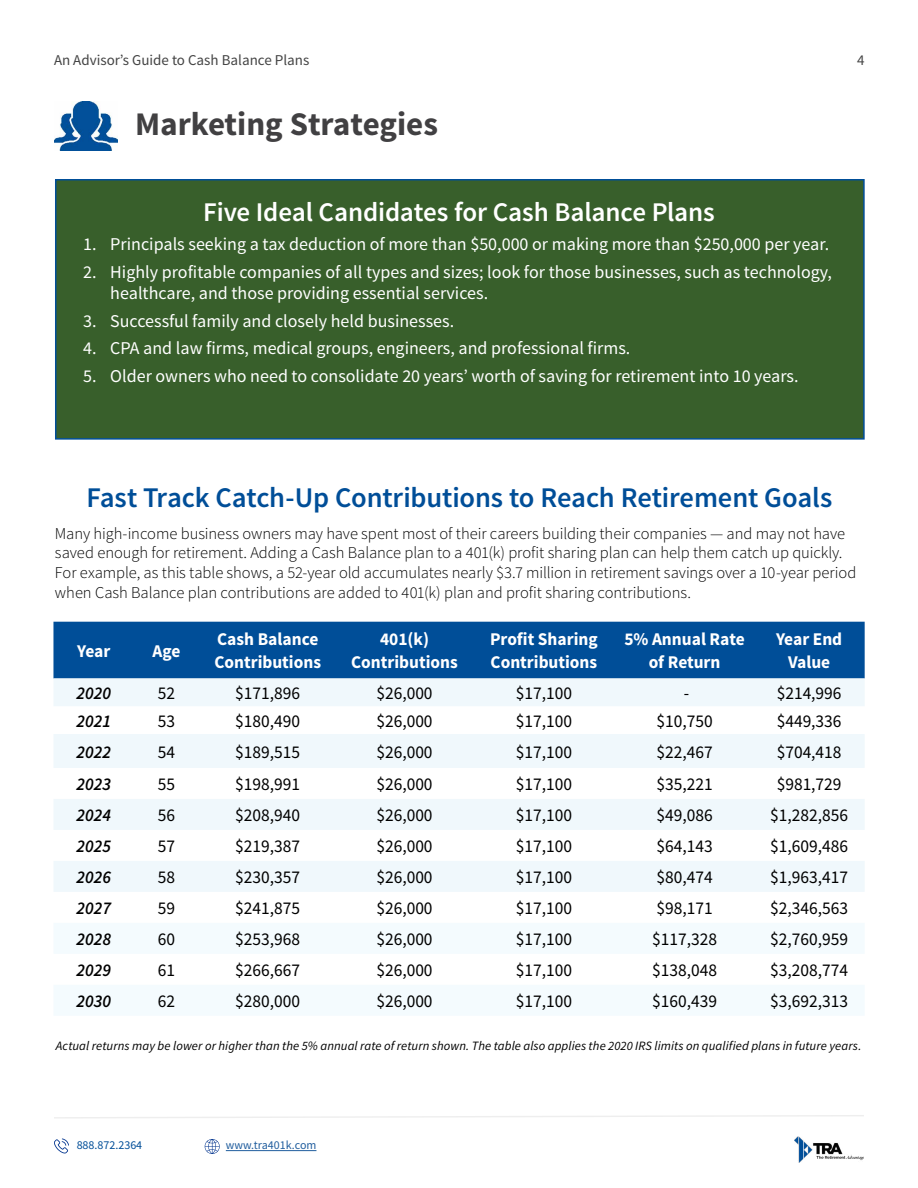
<style>
.page{position:relative;width:918px;height:1188px;background:#fff}
.page>*{position:absolute;margin:0;border:0;box-sizing:border-box;transform-origin:0 0}
.t1{font:700 33px "Source Sans Pro";color:#414042}
.t2{font:600 28.5px "Source Sans Pro";letter-spacing:-.005em;color:#004e98}
.t3{font:600 27px "Source Sans Pro";letter-spacing:-.005em;color:#fff}
.t4{font:18px "Source Sans Pro";color:#000}
.t5{font:18px/21px "Source Sans Pro";color:#fff}
.t6{font:700 18px/23.2px "Source Sans Pro";color:#fff;text-align:center}
.t7{font:italic 600 18px "Source Sans Pro";color:#000}
.t8{font:300 16.5px/19.5px "Source Sans Pro";letter-spacing:-.005em;color:#000}
.t9{font:15px "Source Sans Pro";color:#444}
.t10{font:italic 12.75px "Source Sans Pro";letter-spacing:.005em;color:#000}
.t11{font:12px "Source Sans Pro";color:#215e9e}
.t12{font:12px "Source Sans Pro";color:#004e98}
</style>
<div class="page">
<svg style="left:54px;top:1138px;width:15px;height:15px"></svg>
<svg style="left:54px;top:1115px;width:810px;height:3px"></svg>
<svg style="left:205px;top:1139px;width:15px;height:15px"></svg>
<hr style="left:226px;top:1150px;width:90px;height:1px;background:#215e9e">
<img style="left:795px;top:1137px;width:69px;height:26px">
<div style="left:53px;top:622px;width:812px;height:56px;background:#004e98"></div>
<svg style="left:53px;top:678px;width:812px;height:214px;fill:#f0f8fc"></svg>
<svg style="left:54px;top:923px;width:810px;height:92px;fill:#f4fbfe"></svg>
<div style="left:55px;top:179px;width:810px;height:261px;background:#385f2b;border:2px solid #004e98"></div>
<img style="left:54px;top:101px;width:63px;height:50px">
<p class="t9" style="left:54px;top:51px;width:257px">An Advisor’s Guide to Cash Balance Plans</p>
<p class="t9" style="left:857px;top:51px;width:9px">4</p>
<h1 class="t1" style="left:135px;top:102px;width:304px">Marketing Strategies</h1>
<h3 class="t3" style="left:203px;top:195px;width:513px">Five Ideal Candidates for Cash Balance Plans</h3>
<p class="t5" style="left:83px;top:234px;width:747px">1. Principals seeking a tax deduction of more than $50,000 or making more than $250,000 per year.</p>
<p class="t5" style="left:110px;top:262px;width:723px;text-indent:-27px">2. Highly profitable companies of all types and sizes; look for those businesses, such as technology, healthcare, and those providing essential services.</p>
<p class="t5" style="left:83px;top:310px;width:372px">3. Successful family and closely held businesses.</p>
<p class="t5" style="left:83px;top:338px;width:549px">4. CPA and law firms, medical groups, engineers, and professional firms.</p>
<p class="t5" style="left:83px;top:366px;width:717px">5. Older owners who need to consolidate 20 years’ worth of saving for retirement into 10 years.</p>
<h2 class="t2" style="left:87px;top:480px;width:747px">Fast Track Catch-Up Contributions to Reach Retirement Goals</h2>
<p class="t8" style="left:55px;top:524px;width:803px">Many high-income business owners may have spent most of their careers building their companies — and may not have saved enough for retirement. Adding a Cash Balance plan to a 401(k) profit sharing plan can help them catch up quickly.<br>For example, as this table shows, a 52-year old accumulates nearly $3.7 million in retirement savings over a 10-year period when Cash Balance plan contributions are added to 401(k) plan and profit sharing contributions.</p>
<p class="t6" style="left:77px;top:640px;width:35px">Year</p>
<p class="t6" style="left:152px;top:640px;width:29px">Age</p>
<p class="t6" style="left:214px;top:628px;width:108px;text-align:left">Cash Balance<br>Contributions</p>
<p class="t6" style="left:351px;top:628px;width:108px">401(k)<br>Contributions</p>
<p class="t6" style="left:490px;top:628px;width:109px;text-align:left">Profit Sharing<br>Contributions</p>
<p class="t6" style="left:624px;top:628px;width:122px">5% Annual Rate of Return</p>
<p class="t6" style="left:776px;top:628px;width:68px">Year End<br>Value</p>
<p class="t7" style="left:77px;top:682px;width:36px">2020</p>
<p class="t4" style="left:158px;top:682px;width:19px">52</p>
<p class="t4" style="left:235px;top:682px;width:66px">$171,896</p>
<p class="t4" style="left:376px;top:682px;width:58px">$26,000</p>
<p class="t4" style="left:516px;top:682px;width:58px">$17,100</p>
<p class="t4" style="left:684px;top:682px;width:7px">-</p>
<p class="t4" style="left:777px;top:682px;width:66px">$214,996</p>
<p class="t7" style="left:77px;top:710px;width:36px">2021</p>
<p class="t4" style="left:158px;top:710px;width:19px">53</p>
<p class="t4" style="left:235px;top:710px;width:66px">$180,490</p>
<p class="t4" style="left:376px;top:710px;width:58px">$26,000</p>
<p class="t4" style="left:516px;top:710px;width:58px">$17,100</p>
<p class="t4" style="left:657px;top:710px;width:58px">$10,750</p>
<p class="t4" style="left:777px;top:710px;width:66px">$449,336</p>
<p class="t7" style="left:77px;top:740px;width:36px">2022</p>
<p class="t4" style="left:158px;top:741px;width:19px">54</p>
<p class="t4" style="left:235px;top:741px;width:66px">$189,515</p>
<p class="t4" style="left:376px;top:741px;width:58px">$26,000</p>
<p class="t4" style="left:516px;top:741px;width:58px">$17,100</p>
<p class="t4" style="left:657px;top:741px;width:58px">$22,467</p>
<p class="t4" style="left:777px;top:741px;width:66px">$704,418</p>
<p class="t7" style="left:77px;top:773px;width:36px">2023</p>
<p class="t4" style="left:158px;top:773px;width:19px">55</p>
<p class="t4" style="left:235px;top:773px;width:66px">$198,991</p>
<p class="t4" style="left:376px;top:773px;width:58px">$26,000</p>
<p class="t4" style="left:516px;top:773px;width:58px">$17,100</p>
<p class="t4" style="left:657px;top:773px;width:58px">$35,221</p>
<p class="t4" style="left:777px;top:773px;width:66px">$981,729</p>
<p class="t7" style="left:77px;top:804px;width:36px">2024</p>
<p class="t4" style="left:158px;top:804px;width:19px">56</p>
<p class="t4" style="left:235px;top:804px;width:66px">$208,940</p>
<p class="t4" style="left:376px;top:804px;width:58px">$26,000</p>
<p class="t4" style="left:516px;top:804px;width:58px">$17,100</p>
<p class="t4" style="left:657px;top:804px;width:58px">$49,086</p>
<p class="t4" style="left:770px;top:804px;width:79px">$1,282,856</p>
<p class="t7" style="left:77px;top:835px;width:36px">2025</p>
<p class="t4" style="left:158px;top:835px;width:19px">57</p>
<p class="t4" style="left:235px;top:835px;width:66px">$219,387</p>
<p class="t4" style="left:376px;top:835px;width:58px">$26,000</p>
<p class="t4" style="left:516px;top:835px;width:58px">$17,100</p>
<p class="t4" style="left:657px;top:835px;width:58px">$64,143</p>
<p class="t4" style="left:770px;top:835px;width:79px">$1,609,486</p>
<p class="t7" style="left:77px;top:866px;width:36px">2026</p>
<p class="t4" style="left:158px;top:866px;width:19px">58</p>
<p class="t4" style="left:235px;top:866px;width:66px">$230,357</p>
<p class="t4" style="left:376px;top:866px;width:58px">$26,000</p>
<p class="t4" style="left:516px;top:866px;width:58px">$17,100</p>
<p class="t4" style="left:657px;top:866px;width:58px">$80,474</p>
<p class="t4" style="left:770px;top:866px;width:79px">$1,963,417</p>
<p class="t7" style="left:77px;top:897px;width:36px">2027</p>
<p class="t4" style="left:158px;top:897px;width:19px">59</p>
<p class="t4" style="left:235px;top:897px;width:66px">$241,875</p>
<p class="t4" style="left:376px;top:897px;width:58px">$26,000</p>
<p class="t4" style="left:516px;top:897px;width:58px">$17,100</p>
<p class="t4" style="left:657px;top:897px;width:58px">$98,171</p>
<p class="t4" style="left:770px;top:897px;width:79px">$2,346,563</p>
<p class="t7" style="left:77px;top:928px;width:36px">2028</p>
<p class="t4" style="left:158px;top:928px;width:19px">60</p>
<p class="t4" style="left:235px;top:928px;width:66px">$253,968</p>
<p class="t4" style="left:376px;top:928px;width:58px">$26,000</p>
<p class="t4" style="left:516px;top:928px;width:58px">$17,100</p>
<p class="t4" style="left:652px;top:928px;width:66px">$117,328</p>
<p class="t4" style="left:770px;top:928px;width:79px">$2,760,959</p>
<p class="t7" style="left:77px;top:959px;width:36px">2029</p>
<p class="t4" style="left:158px;top:959px;width:19px">61</p>
<p class="t4" style="left:235px;top:959px;width:66px">$266,667</p>
<p class="t4" style="left:376px;top:959px;width:58px">$26,000</p>
<p class="t4" style="left:516px;top:959px;width:58px">$17,100</p>
<p class="t4" style="left:652px;top:959px;width:66px">$138,048</p>
<p class="t4" style="left:770px;top:959px;width:79px">$3,208,774</p>
<p class="t7" style="left:77px;top:990px;width:36px">2030</p>
<p class="t4" style="left:158px;top:990px;width:19px">62</p>
<p class="t4" style="left:235px;top:990px;width:66px">$280,000</p>
<p class="t4" style="left:376px;top:990px;width:58px">$26,000</p>
<p class="t4" style="left:516px;top:990px;width:58px">$17,100</p>
<p class="t4" style="left:652px;top:990px;width:66px">$160,439</p>
<p class="t4" style="left:770px;top:990px;width:79px">$3,692,313</p>
<p class="t10" style="left:56px;top:1037px;width:807px">Actual returns may be lower or higher than the 5% annual rate of return shown. The table also applies the 2020 IRS limits on qualified plans in future years.</p>
<p class="t12" style="left:77px;top:1138px;width:67px">888.872.2364</p>
<p class="t11" style="left:226px;top:1138px;width:92px">www.tra401k.com</p>
</div>
